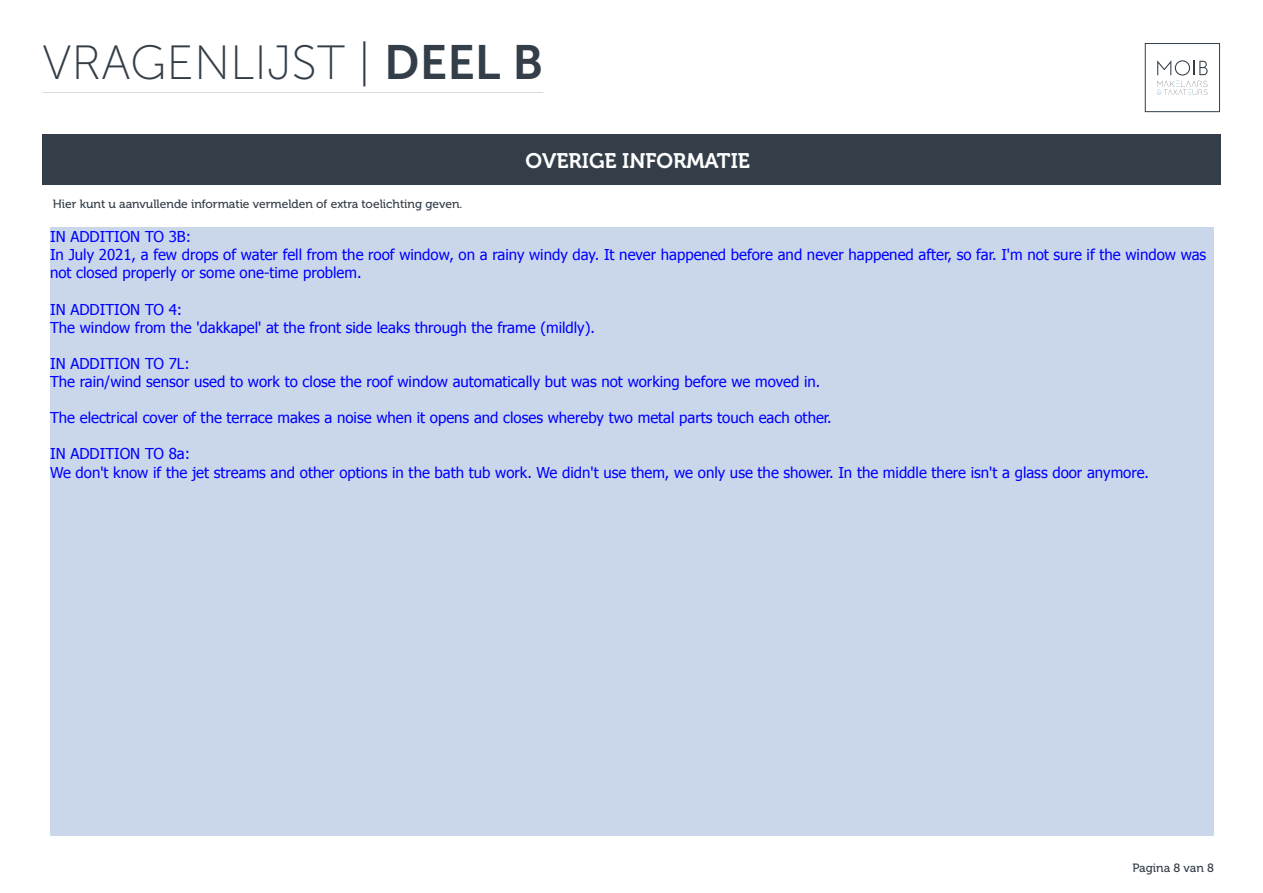
<style>
.page{position:relative;width:1263px;height:893px;background:#fff}
.page>*{position:absolute;margin:0;border:0;box-sizing:border-box;transform-origin:0 0}
.t1{font:48px "Museo Sans 100";color:#333e48}
.t2{font:21px "Museo 700";color:#fff}
.t3{font:15px/18.1px "Tahoma";color:#00f}
.t4{font:12px "Museo 500";color:#333e48}
.s1{font-family:"Museo Sans 700"}
</style>
<div class="page">
<div style="left:1145px;top:43px;width:75px;height:69px;border:1px solid #333e48"></div>
<svg style="left:1157px;top:60px;width:50px;height:35px"></svg>
<hr style="left:43px;top:92px;width:500px;height:1px;background:#646569">
<div style="left:42px;top:134px;width:1178px;height:51px;background:#333e48"></div>
<div style="left:50px;top:227px;width:1163px;height:609px;background:#cad7eb"></div>
<h1 class="t1" style="left:43px;top:37px;width:502px">VRAGENLIJST | <span class="s1">DEEL B</span></h1>
<p class="t4" style="left:53px;top:197px;width:411px">Hier kunt u aanvullende informatie vermelden of extra toelichting geven.</p>
<h2 class="t2" style="left:526px;top:149px;width:226px">OVERIGE INFORMATIE</h2>
<p class="t3" style="left:50px;top:227px;width:1157px">IN ADDITION TO 3B:<br>In July 2021, a few drops of water fell from the roof window, on a rainy windy day. It never happened before and never happened after, so far. I'm not sure if the window was not closed properly or some one-time problem.</p>
<p class="t3" style="left:50px;top:299px;width:546px">IN ADDITION TO 4:<br>The window from the 'dakkapel' at the front side leaks through the frame (mildly).</p>
<p class="t3" style="left:50px;top:354px;width:772px">IN ADDITION TO 7L:<br>The rain/wind sensor used to work to close the roof window automatically but was not working before we moved in.</p>
<p class="t3" style="left:50px;top:408px;width:783px">The electrical cover of the terrace makes a noise when it opens and closes whereby two metal parts touch each other.</p>
<p class="t3" style="left:50px;top:444px;width:1100px">IN ADDITION TO 8a:<br>We don't know if the jet streams and other options in the bath tub work. We didn't use them, we only use the shower. In the middle there isn't a glass door anymore.</p>
<p class="t4" style="left:1132px;top:861px;width:83px">Pagina 8 van 8</p>
</div>
